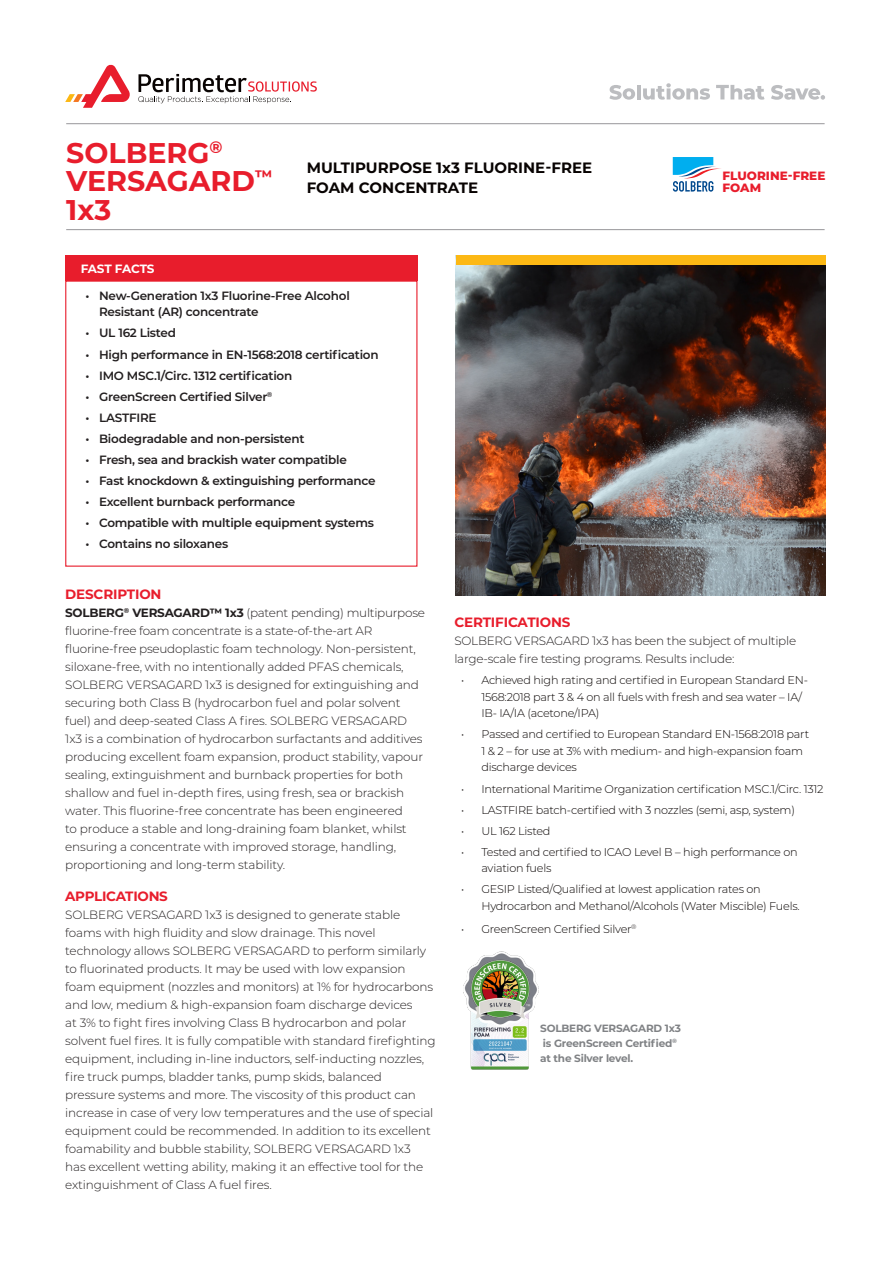
<style>
.page{position:relative;width:893px;height:1263px;background:#fff}
.page>*{position:absolute;margin:0;border:0;box-sizing:border-box;transform-origin:0 0}
.t1{font:700 28.5px/28.5px "Montserrat";color:#e81d2c}
.t2{font:700 15px/19.5px "Montserrat";color:#080302}
.body{font:700 13.5px "Montserrat";letter-spacing:-.01em;color:#e81d2c}
.body-2{font:300 12px/18px "Montserrat";letter-spacing:-.01em;color:#231f20}
.t3{font:600 12px/16.5px "Montserrat";letter-spacing:-.02em;color:#231f20}
.t4{font:800 12px/12px "Montserrat";color:#e81d2c}
.t5{font:700 12px "Montserrat";letter-spacing:-.02em;color:#fff}
.t6{font:300 11.25px/16.5px "Montserrat";letter-spacing:-.02em;color:#080302}
.body-3{font:700 10.5px/15px "Montserrat";letter-spacing:-.02em;color:#808285}
.s1{font-weight:700}
</style>
<div class="page">
<hr style="left:66px;top:123px;width:759px;height:1px;background:#a3a2a5">
<hr style="left:66px;top:229px;width:759px;height:1px;background:#a3a2a5">
<svg style="left:609px;top:85px;width:26px;height:15px"></svg>
<hr style="left:637px;top:85px;width:4px;height:14px;background:#bcbdc0">
<svg style="left:643px;top:83px;width:67px;height:17px"></svg>
<svg style="left:716px;top:85px;width:48px;height:15px"></svg>
<svg style="left:771px;top:85px;width:54px;height:15px"></svg>
<div style="left:65px;top:255px;width:352px;height:26px;background:#e81d2c"></div>
<svg style="left:673px;top:157px;width:48px;height:35px"></svg>
<img style="left:456px;top:265px;width:370px;height:330px">
<div style="left:456px;top:255px;width:370px;height:10px;background:#fcb814"></div>
<img style="left:463px;top:952px;width:76px;height:118px">
<svg style="left:138px;top:74px;width:179px;height:29px"></svg>
<svg style="left:65px;top:64px;width:65px;height:44px"></svg>
<p class="t1" style="left:66px;top:137px;width:208px">SOLBERG<sup>®<br></sup>VERSAGARD<sup>™<br></sup>1x3</p>
<p class="t5" style="left:81px;top:260px;width:75px">FAST FACTS</p>
<p class="t2" style="left:307px;top:157px;width:287px">MULTIPURPOSE 1x3 FLUORINE-FREE<br>FOAM CONCENTRATE</p>
<p class="t3" style="left:99px;top:287px;width:252px;text-indent:-14px">• New-Generation 1x3 Fluorine-Free Alcohol<br>Resistant (AR) concentrate</p>
<p class="t3" style="left:86px;top:324px;width:92px">• UL 162 Listed</p>
<p class="t3" style="left:86px;top:345px;width:295px">• High performance in EN-1568:2018 certification</p>
<p class="t3" style="left:86px;top:367px;width:208px">• IMO MSC.1/Circ. 1312 certification</p>
<p class="t3" style="left:86px;top:388px;width:188px">• GreenScreen Certified Silver<sup>®</sup></p>
<p class="t3" style="left:86px;top:409px;width:72px">• LASTFIRE</p>
<p class="t3" style="left:86px;top:430px;width:220px">• Biodegradable and non-persistent</p>
<p class="t3" style="left:86px;top:451px;width:263px">• Fresh, sea and brackish water compatible</p>
<p class="t3" style="left:86px;top:472px;width:292px">• Fast knockdown &amp; extinguishing performance</p>
<p class="t3" style="left:86px;top:493px;width:211px">• Excellent burnback performance</p>
<p class="t3" style="left:86px;top:514px;width:290px">• Compatible with multiple equipment systems</p>
<p class="t3" style="left:86px;top:535px;width:144px">• Contains no siloxanes</p>
<p class="t4" style="left:723px;top:169px;width:104px">FLUORINE-FREE<br>FOAM</p>
<p class="body" style="left:65px;top:585px;width:98px">DESCRIPTION</p>
<p class="body-2" style="left:65px;top:603px;width:361px"><span class="s1">SOLBERG</span><sup>®</sup> <span class="s1">VERSAGARD™ 1x3</span> (patent pending) multipurpose fluorine-free foam concentrate is a state-of-the-art AR fluorine-free pseudoplastic foam technology. Non-persistent, siloxane-free, with no intentionally added PFAS chemicals, SOLBERG VERSAGARD 1x3 is designed for extinguishing and securing both Class B (hydrocarbon fuel and polar solvent fuel) and deep-seated Class A fires. SOLBERG VERSAGARD 1x3 is a combination of hydrocarbon surfactants and additives producing excellent foam expansion, product stability, vapour sealing, extinguishment and burnback properties for both shallow and fuel in-depth fires, using fresh, sea or brackish water. This fluorine-free concentrate has been engineered<br>to produce a stable and long-draining foam blanket, whilst ensuring a concentrate with improved storage, handling, proportioning and long-term stability.</p>
<p class="body" style="left:65px;top:886px;width:104px">APPLICATIONS</p>
<p class="body-2" style="left:65px;top:905px;width:372px">SOLBERG VERSAGARD 1x3 is designed to generate stable foams with high fluidity and slow drainage. This novel technology allows SOLBERG VERSAGARD to perform similarly to fluorinated products. It may be used with low expansion foam equipment (nozzles and monitors) at 1% for hydrocarbons and low, medium &amp; high-expansion foam discharge devices<br>at 3% to fight fires involving Class B hydrocarbon and polar solvent fuel fires. It is fully compatible with standard firefighting equipment, including in-line inductors, self-inducting nozzles, fire truck pumps, bladder tanks, pump skids, balanced<br>pressure systems and more. The viscosity of this product can increase in case of very low temperatures and the use of special equipment could be recommended. In addition to its excellent foamability and bubble stability, SOLBERG VERSAGARD 1x3<br>has excellent wetting ability, making it an effective tool for the extinguishment of Class A fuel fires.</p>
<p class="body" style="left:454px;top:613px;width:118px">CERTIFICATIONS</p>
<p class="body-2" style="left:454px;top:632px;width:343px">SOLBERG VERSAGARD 1x3 has been the subject of multiple large-scale fire testing programs. Results include:</p>
<p class="t6" style="left:481px;top:672px;width:328px;text-indent:-20px">• Achieved high rating and certified in European Standard EN-<br>1568:2018 part 3 &amp; 4 on all fuels with fresh and sea water – IA/<br>IB- IA/IA (acetone/IPA)</p>
<p class="t6" style="left:481px;top:726px;width:329px;text-indent:-20px">• Passed and certified to European Standard EN-1568:2018 part<br>1 &amp; 2 – for use at 3% with medium- and high-expansion foam discharge devices</p>
<p class="t6" style="left:461px;top:780px;width:364px">• International Maritime Organization certification MSC.1/Circ. 1312</p>
<p class="t6" style="left:461px;top:801px;width:335px">• LASTFIRE batch-certified with 3 nozzles (semi, asp, system)</p>
<p class="t6" style="left:461px;top:822px;width:91px">• UL 162 Listed</p>
<p class="t6" style="left:481px;top:843px;width:318px;text-indent:-20px">• Tested and certified to ICAO Level B – high performance on aviation fuels</p>
<p class="t6" style="left:481px;top:881px;width:320px;text-indent:-20px">• GESIP Listed/Qualified at lowest application rates on<br>Hydrocarbon and Methanol/Alcohols (Water Miscible) Fuels.</p>
<p class="t6" style="left:461px;top:920px;width:177px">• GreenScreen Certified Silver<sup>®</sup></p>
<p class="body-3" style="left:540px;top:1020px;width:142px">SOLBERG VERSAGARD 1x3 is GreenScreen Certified<sup>®</sup></p>
<p class="body-3" style="left:540px;top:1050px;width:95px">at the Silver level.</p>
</div>
